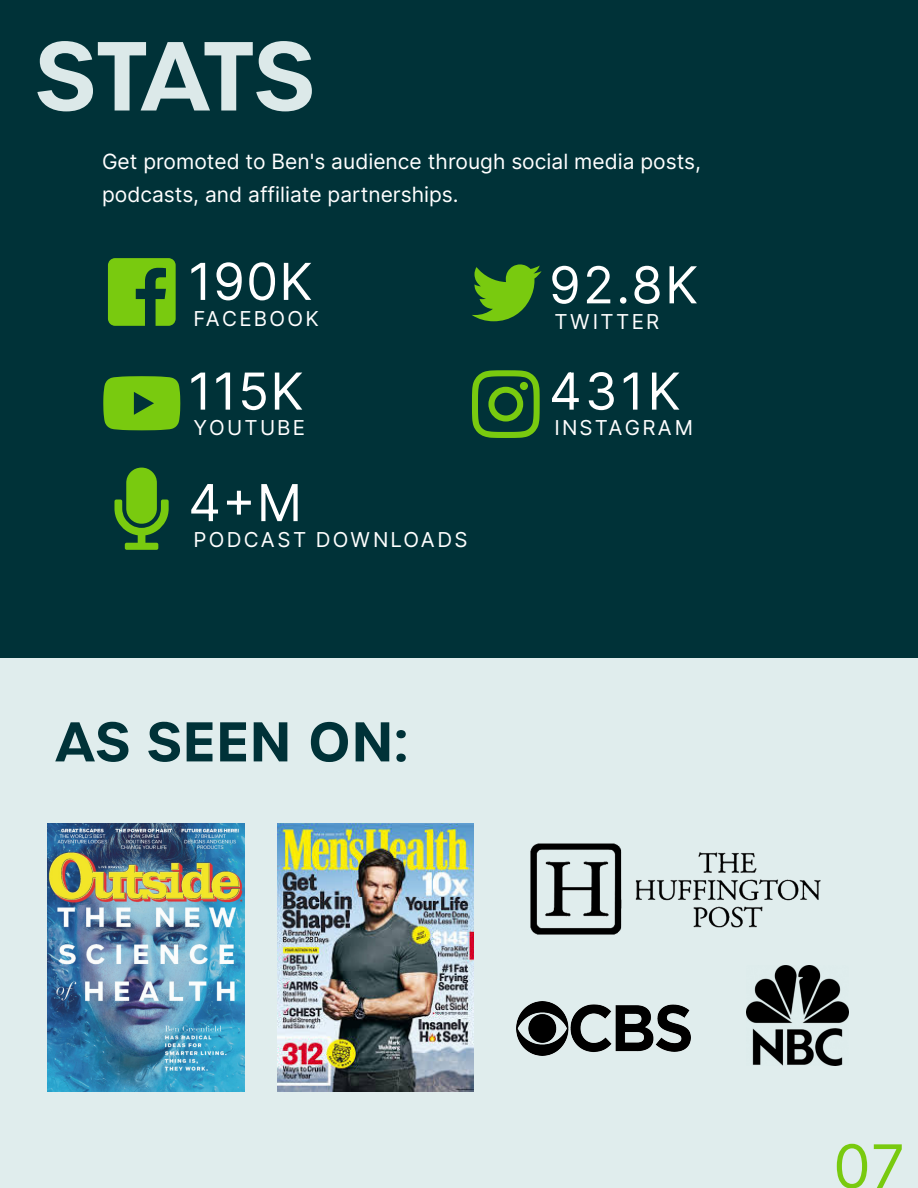
<style>
.page{position:relative;width:918px;height:1188px;background:#e0eded}
.page>*{position:absolute;margin:0;border:0;box-sizing:border-box;transform-origin:0 0}
.t1{font:600 94.5px "Urbane";letter-spacing:-.05em;color:#dce9e9}
.t2{font:60px "Inter";color:#79ca0f}
.t3{font:600 54px "Urbane";letter-spacing:.02em;color:#003238}
.t4{font:51px "Inter";letter-spacing:.025em;color:#fff}
.t5{font:21px/33px "Inter";color:#fff}
.t6{font:20.55px "Inter";letter-spacing:.11em;color:#fff}
</style>
<div class="page">
<div style="left:0;top:0;width:918px;height:658px;background:#003238"></div>
<svg style="left:472px;top:264px;width:70px;height:57px"></svg>
<svg style="left:108px;top:258px;width:68px;height:68px"></svg>
<svg style="left:103px;top:376px;width:77px;height:54px"></svg>
<svg style="left:472px;top:370px;width:68px;height:68px"></svg>
<svg style="left:114px;top:468px;width:55px;height:82px"></svg>
<img style="left:47px;top:824px;width:197px;height:268px">
<img style="left:531px;top:843px;width:289px;height:91px">
<img style="left:516px;top:1002px;width:174px;height:53px">
<img style="left:747px;top:965px;width:102px;height:101px">
<img style="left:277px;top:824px;width:197px;height:268px">
<h1 class="t1" style="left:35px;top:39px;width:281px">STATS</h1>
<p class="t5" style="left:102px;top:145px;width:601px">Get promoted to Ben's audience through social media posts, podcasts, and affiliate partnerships.</p>
<h3 class="t4" style="left:188px;top:251px;width:126px">190K</h3>
<p class="t6" style="left:194px;top:306px;width:127px">FACEBOOK</p>
<h3 class="t4" style="left:188px;top:360px;width:117px">115K</h3>
<p class="t6" style="left:194px;top:415px;width:113px">YOUTUBE</p>
<h3 class="t4" style="left:188px;top:472px;width:115px">4+M</h3>
<p class="t6" style="left:194px;top:527px;width:276px">PODCAST DOWNLOADS</p>
<h3 class="t3" style="left:56px;top:720px;width:354px">AS SEEN ON:</h3>
<h3 class="t4" style="left:549px;top:254px;width:151px">92.8K</h3>
<p class="t6" style="left:554px;top:309px;width:106px">TWITTER</p>
<h3 class="t4" style="left:549px;top:360px;width:133px">431K</h3>
<p class="t6" style="left:554px;top:415px;width:140px">INSTAGRAM</p>
<h2 class="t2" style="left:833px;top:1130px;width:73px">07</h2>
</div>
